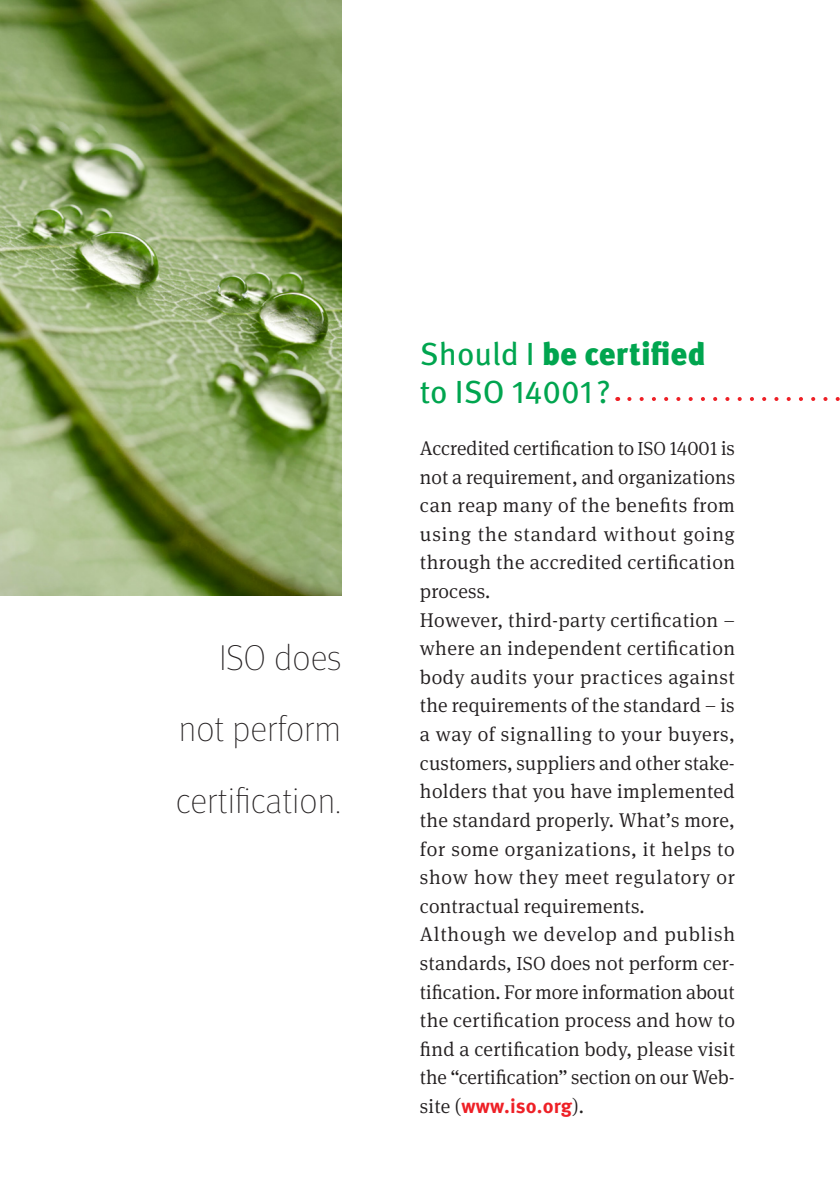
<style>
.page{position:relative;width:840px;height:1191px;background:#fff}
.page>*{position:absolute;margin:0;border:0;box-sizing:border-box;transform-origin:0 0}
.t1{font:100 36px/71.4px "Meta Pro";color:#231f20;text-align:justify}
.t2{font:32px/38px "Meta Pro";color:#00a54f}
.t3{font:300 20px/28.6px "Meta Serif Pro";letter-spacing:.01em;color:#231f20}
.t4{font:700 20px "Meta Pro";letter-spacing:.01em;color:#ee2026}
.s1{font-weight:900}
.s2{font-size:19px}
.s3{font-family:"Meta Serif Pro";font-weight:300;color:#231f20}
</style>
<div class="page">
<svg style="left:629px;top:397px;width:211px;height:4px"></svg>
<img style="left:0;top:0;width:341px;height:595px">
<h1 class="t1" style="left:176px;top:620px;width:167px;text-indent:43px">ISO does not perform certification.</h1>
<h2 class="t2" style="left:420px;top:332px;width:287px">Should I <span class="s1">be certified </span>to ISO 14001 ?</h2>
<p class="t3" style="left:420px;top:433px;width:316px">Accredited certification to <span class="s2">ISO</span> 14001 is not a requirement, and organizations can reap many of the benefits from using the standard without going through the accredited certification process.<br>However, third-party certification – where an independent certification body audits your practices against the requirements of the standard – is a way of signalling to your buyers, customers, suppliers and other stake&shy;holders that you have implemented the standard properly. What’s more, for some organizations, it helps to show how they meet regulatory or contractual requirements.<br>Although we develop and publish standards, <span class="s2">ISO</span> does not perform cer&shy;tification. For more information about the certification process and how to find a certification body, please visit the “certification” section on our Web-</p>
<p class="t4" style="left:420px;top:1090px;width:165px"><span class="s3">site (</span>www.iso.org<span class="s3">).</span></p>
</div>
